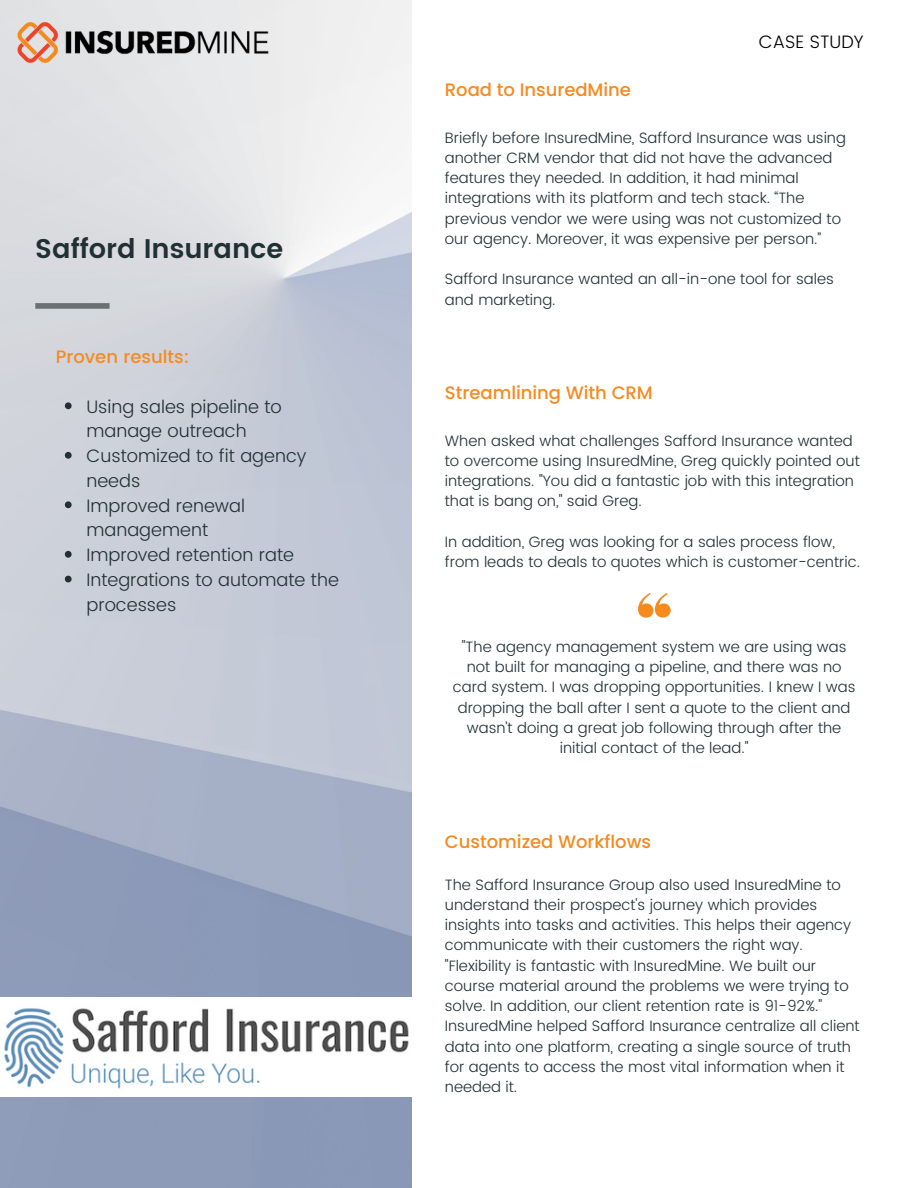
<style>
.page{position:relative;width:918px;height:1188px;background:#fff}
.page>*{position:absolute;margin:0;border:0;box-sizing:border-box;transform-origin:0 0}
.t1{font:600 27px "Poppins";color:#213034}
.t2{font:300 18px/24.8px "Poppins";color:#213034}
.t3{font:500 18px "Poppins";color:#f68a1f}
.t4{font:300 18px "Poppins";color:#000}
.t5{font:300 15px/20.2px "Poppins";color:#213034}
</style>
<div class="page">
<div style="left:35px;top:303px;width:75px;height:6px;background:#697173"></div>
<img style="left:17px;top:22px;width:251px;height:41px">
<svg style="left:638px;top:593px;width:33px;height:25px"></svg>
<img style="left:4px;top:1007px;width:405px;height:82px">
<svg style="left:65px;top:402px;width:7px;height:7px"></svg>
<svg style="left:65px;top:452px;width:7px;height:7px"></svg>
<svg style="left:65px;top:501px;width:7px;height:7px"></svg>
<svg style="left:65px;top:551px;width:7px;height:7px"></svg>
<svg style="left:65px;top:576px;width:7px;height:6px"></svg>
<h1 class="t1" style="left:35px;top:233px;width:249px">Safford Insurance</h1>
<p class="t3" style="left:56px;top:346px;width:135px">Proven results:</p>
<p class="t2" style="left:86px;top:394px;width:254px">Using sales pipeline to manage outreach<br>Customized to fit agency needs<br>Improved renewal management<br>Improved retention rate<br>Integrations to automate the processes</p>
<p class="t4" style="left:759px;top:31px;width:106px">CASE STUDY</p>
<p class="t3" style="left:445px;top:78px;width:188px">Road to InsuredMine</p>
<p class="t5" style="left:445px;top:127px;width:403px">Briefly before InsuredMine, Safford Insurance was using another CRM vendor that did not have the advanced features they needed. In addition, it had minimal integrations with its platform and tech stack. “The previous vendor we were using was not customized to our agency. Moreover, it was expensive per person.”</p>
<p class="t5" style="left:445px;top:269px;width:391px">Safford Insurance wanted an all-in-one tool for sales and marketing.</p>
<p class="t3" style="left:445px;top:381px;width:209px">Streamlining With CRM</p>
<p class="t5" style="left:445px;top:430px;width:416px">When asked what challenges Safford Insurance wanted to overcome using InsuredMine, Greg quickly pointed out integrations. "You did a fantastic job with this integration that is bang on," said Greg.</p>
<p class="t5" style="left:445px;top:532px;width:417px">In addition, Greg was looking for a sales process flow, from leads to deals to quotes which is customer-centric.</p>
<p class="t5" style="left:453px;top:637px;width:404px;text-align:center">"The agency management system we are using was not built for managing a pipeline, and there was no card system. I was dropping opportunities. I knew I was dropping the ball after I sent a quote to the client and wasn’t doing a great job following through after the initial contact of the lead."</p>
<p class="t3" style="left:445px;top:829px;width:208px">Customized Workflows</p>
<p class="t5" style="left:445px;top:874px;width:416px">The Safford Insurance Group also used InsuredMine to understand their prospect's journey which provides insights into tasks and activities. This helps their agency communicate with their customers the right way. "Flexibility is fantastic with InsuredMine. We built our course material around the problems we were trying to solve. In addition, our client retention rate is 91-92%." InsuredMine helped Safford Insurance centralize all client data into one platform, creating a single source of truth for agents to access the most vital information when it needed it.</p>
</div>
